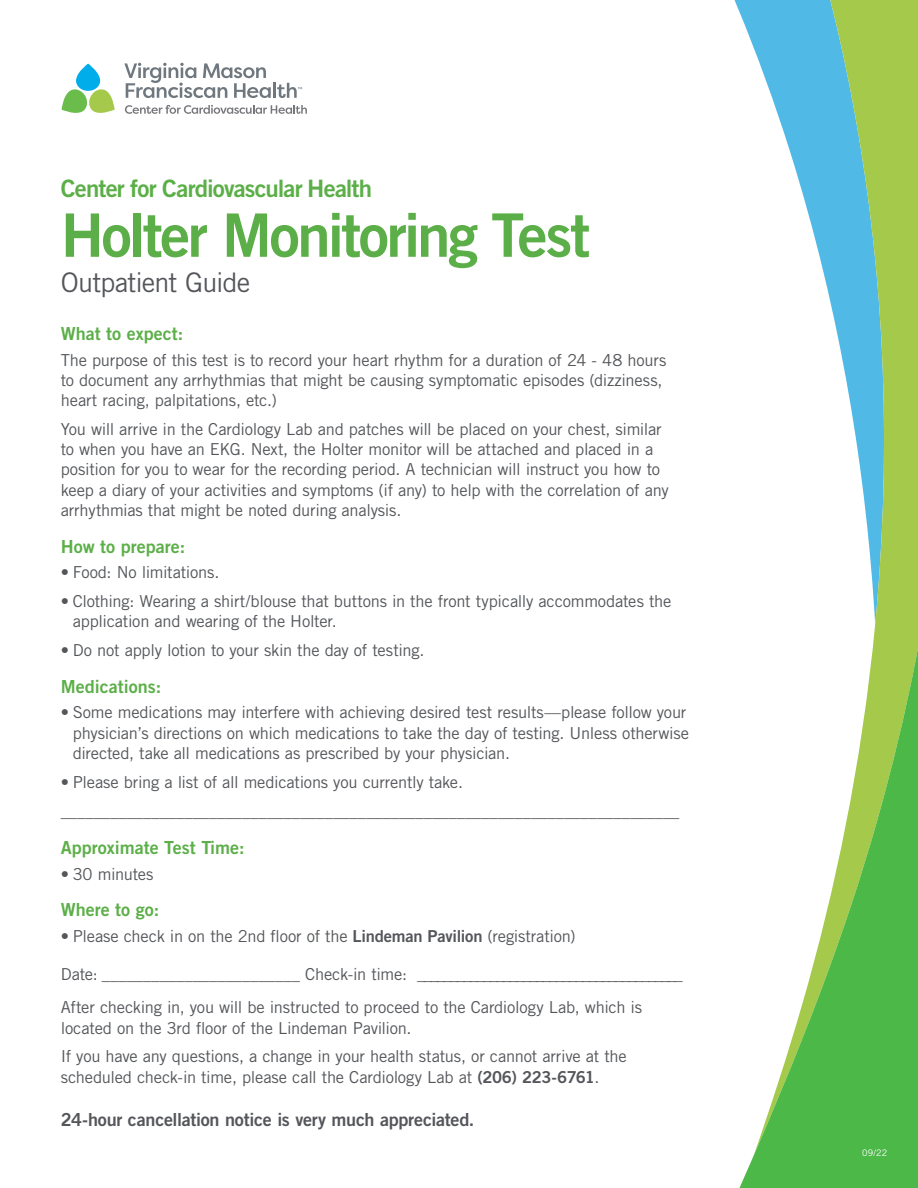
<style>
.page{position:relative;width:918px;height:1188px;background:#fff}
.page>*{position:absolute;margin:0;border:0;box-sizing:border-box;transform-origin:0 0}
.t1{font:60px "Trade Gothic LT Std Bd 2";letter-spacing:-.04em;color:#5caf48}
.t2{font:27px "Trade Gothic LT Std";letter-spacing:-.035em;color:#54565a}
.t3{font:24px "Trade Gothic LT Std Bd 2";letter-spacing:-.035em;color:#5caf48}
.t4{font:18px "Trade Gothic LT Std Bd 2";color:#5caf48}
.t5{font:18px "Trade Gothic LT Std Bd 2";letter-spacing:-.015em;color:#54565a}
.t6{font:16.5px/20.2px "Trade Gothic LT Std";letter-spacing:-.015em;color:#54565a}
.t7{font:9px "Trade Gothic LT Std";color:#fff}
.s1{font-family:"Trade Gothic LT Std Bd 2"}
</style>
<div class="page">
<svg style="left:124px;top:63px;width:147px;height:35px"></svg>
<hr style="left:273px;top:83px;width:3px;height:15px;background:#70787f">
<svg style="left:277px;top:83px;width:25px;height:15px"></svg>
<svg style="left:62px;top:64px;width:53px;height:49px"></svg>
<svg style="left:125px;top:105px;width:182px;height:9px"></svg>
<svg style="left:734px;top:0;width:184px;height:1188px"></svg>
<h3 class="t3" style="left:61px;top:173px;width:313px">Center for Cardiovascular Health</h3>
<h1 class="t1" style="left:61px;top:198px;width:531px">Holter Monitoring Test</h1>
<h2 class="t2" style="left:61px;top:266px;width:191px">Outpatient Guide</h2>
<p class="t4" style="left:61px;top:322px;width:124px">What to expect:</p>
<p class="t6" style="left:61px;top:349px;width:607px">The purpose of this test is to record your heart rhythm for a duration of 24 - 48 hours to document any arrhythmias that might be causing symptomatic episodes (dizziness, heart racing, palpitations, etc.)</p>
<p class="t6" style="left:61px;top:419px;width:610px">You will arrive in the Cardiology Lab and patches will be placed on your chest, similar to when you have an EKG. Next, the Holter monitor will be attached and placed in a position for you to wear for the recording period. A technician will instruct you how to keep a diary of your activities and symptoms (if any) to help with the correlation of any arrhythmias that might be noted during analysis.</p>
<p class="t4" style="left:61px;top:535px;width:126px">How to prepare:</p>
<p class="t6" style="left:61px;top:562px;width:160px">• Food: No limitations.</p>
<p class="t6" style="left:73px;top:591px;width:600px;text-indent:-12px">• Clothing: Wearing a shirt/blouse that buttons in the front typically accommodates the application and wearing of the Holter.</p>
<p class="t6" style="left:61px;top:640px;width:365px">• Do not apply lotion to your skin the day of testing.</p>
<p class="t4" style="left:61px;top:675px;width:102px">Medications:</p>
<p class="t6" style="left:73px;top:702px;width:618px;text-indent:-12px">• Some medications may interfere with achieving desired test results—please follow your physician’s directions on which medications to take the day of testing. Unless otherwise directed, take all medications as prescribed by your physician.</p>
<p class="t6" style="left:61px;top:767px;width:620px;line-height:29.4px">• Please bring a list of all medications you currently take. ___________________________________________________________________________</p>
<p class="t4" style="left:61px;top:836px;width:185px">Approximate Test Time:</p>
<p class="t6" style="left:61px;top:863px;width:94px">• 30 minutes</p>
<p class="t4" style="left:61px;top:899px;width:100px">Where to go:</p>
<p class="t6" style="left:61px;top:926px;width:516px">• Please check in on the 2nd floor of the <span class="s1">Lindeman Pavilion</span> (registration)</p>
<p class="t6" style="left:61px;top:957px;width:624px;line-height:33.8px">Date: ________________________ Check-in time: ________________________________________<br>After checking in, you will be instructed to proceed to the Cardiology Lab, which is</p>
<p class="t6" style="left:61px;top:1013px;width:568px;line-height:28.7px">located on the 3rd floor of the Lindeman Pavilion.<br>If you have any questions, a change in your health status, or cannot arrive at the</p>
<p class="t6" style="left:61px;top:1067px;width:540px">scheduled check-in time, please call the Cardiology Lab at <span class="s1">(206) 223-6761</span>.</p>
<p class="t5" style="left:61px;top:1108px;width:415px">24-hour cancellation notice is very much appreciated.</p>
<p class="t7" style="left:862px;top:1147px;width:27px">09/22</p>
</div>
